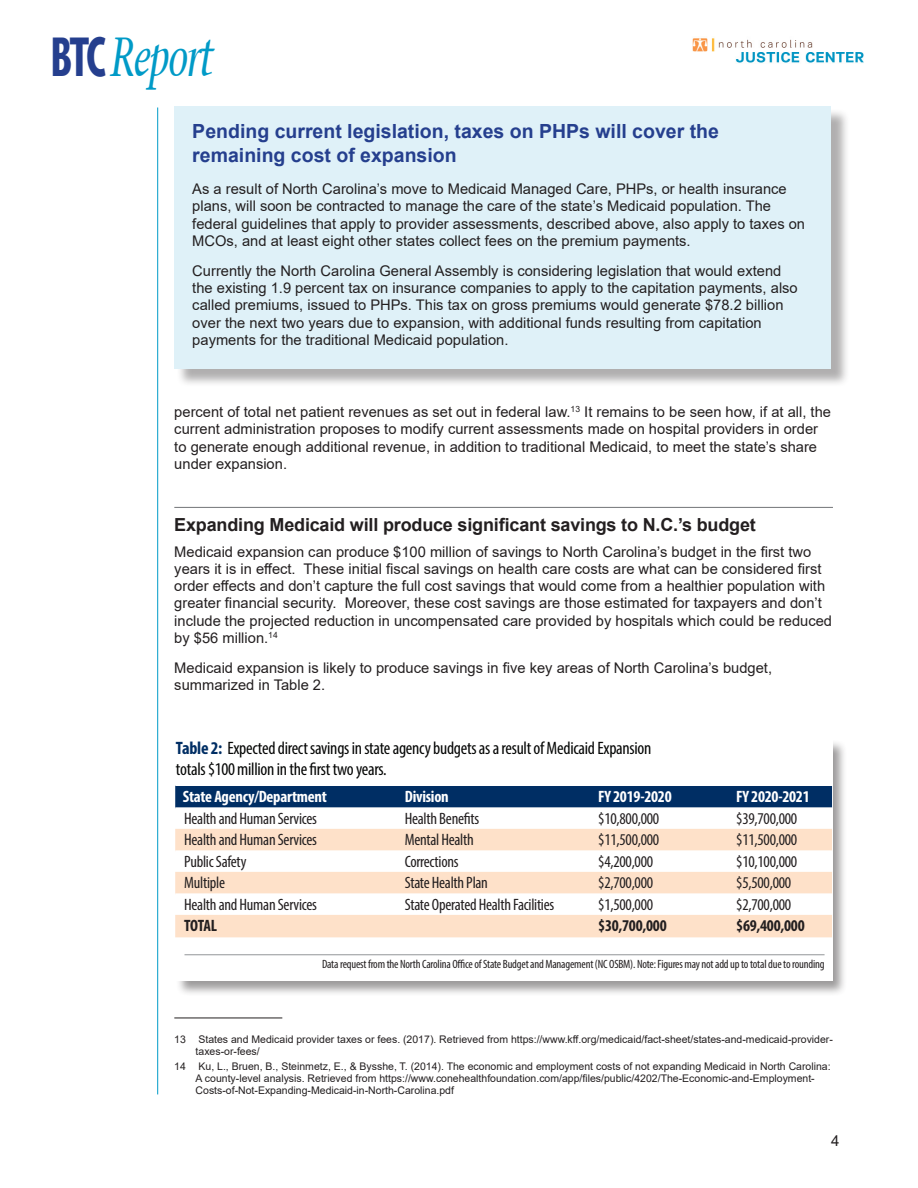
<style>
.page{position:relative;width:918px;height:1188px;background:#fff}
.page>*{position:absolute;margin:0;border:0;box-sizing:border-box;transform-origin:0 0}
.t1{font:italic 54.75px "Mesouran Serif S Si";letter-spacing:-.03em;color:#009ac7;scale:.72 1}
.BOX_hed{font:700 19.5px/23.4px "Arial";color:#253f8e}
.TEXT{font:condensed 18px/21px "Myriad Pro";letter-spacing:-.015em;color:#050605}
.SUBHED_2{font:700 18px "Arial";letter-spacing:-.01em;color:#231f20}
.TEXT-2{font:condensed 16.5px "Myriad Pro";letter-spacing:-.015em;color:#231f20}
.TEXT-3{font:700 condensed 16.5px "Myriad Pro";letter-spacing:-.015em;color:#fff}
.TEXT-4{font:700 condensed 16.5px "Myriad Pro";letter-spacing:-.015em;color:#231f20}
.t2{font:15px "Arial";color:#231f20}
.TEXT-5{font:14.7px/17.2px "Arial";color:#231f20}
.TEXT-6{font:condensed 12px "Myriad Pro";letter-spacing:-.015em;color:#231f20}
.footnotes_updated{font:10.5px/12px "Arial";color:#231f20}
.s1{font-family:"Mesouran Sans Black S Si";font-weight:700;font-style:normal;color:#253f8e}
.s2{font-weight:700;color:#002e64}
</style>
<div class="page">
<img style="left:692px;top:38px;width:172px;height:25px">
<hr style="left:157px;top:108px;width:1px;height:986px;background:#009bc8">
<hr style="left:174px;top:507px;width:659px;height:1px;background:#808285">
<hr style="left:174px;top:1018px;width:108px;height:1px;background:#231f20">
<div style="left:177px;top:109px;width:673px;height:279px;background:#231f20;opacity:.36"></div>
<div style="left:174px;top:106px;width:657px;height:263px;background:#dff1f8"></div>
<div style="left:175px;top:739px;width:673px;height:257px;background:#231f20;opacity:.45"></div>
<div style="left:176px;top:740px;width:656px;height:240px;background:#fff"></div>
<div style="left:175px;top:790px;width:657px;height:157px;background:#fff"></div>
<div style="left:175px;top:786px;width:657px;height:22px;background:#002e64"></div>
<div style="left:175px;top:807px;width:657px;height:23px;background:#fff"></div>
<div style="left:175px;top:829px;width:657px;height:22px;background:#fee1c9"></div>
<div style="left:175px;top:850px;width:657px;height:23px;background:#fff"></div>
<div style="left:175px;top:872px;width:657px;height:22px;background:#fee1c9"></div>
<div style="left:175px;top:893px;width:657px;height:23px;background:#fff"></div>
<div style="left:175px;top:915px;width:657px;height:22px;background:#fee1c9"></div>
<div style="left:176px;top:733px;width:656px;height:52px;background:#fff"></div>
<hr style="left:184px;top:955px;width:641px;height:1px;background:#939598">
<h1 class="t1" style="left:51px;top:24px;width:226px"><span class="s1">BTC</span> Report</h1>
<p class="BOX_hed" style="left:192px;top:120px;width:528px">Pending current legislation, taxes on PHPs will cover the remaining cost of expansion</p>
<p class="TEXT-5" style="left:192px;top:180px;width:614px">As a result of North Carolina’s move to Medicaid Managed Care, PHPs, or health insurance plans, will soon be contracted to manage the care of the state’s Medicaid population. The federal guidelines that apply to provider assessments, described above, also apply to taxes on MCOs, and at least eight other states collect fees on the premium payments.</p>
<p class="TEXT-5" style="left:192px;top:262px;width:607px">Currently the North Carolina General Assembly is considering legislation that would extend the existing 1.9 percent tax on insurance companies to apply to the capitation payments, also called premiums, issued to PHPs. This tax on gross premiums would generate $78.2 billion over the next two years due to expansion, with additional funds resulting from capitation payments for the traditional Medicaid population.</p>
<p class="TEXT-5" style="left:174px;top:403px;width:658px">percent of total net patient revenues as set out in federal law.<sup>13</sup> It remains to be seen how, if at all, the current administration proposes to modify current assessments made on hospital providers in order to generate enough additional revenue, in addition to traditional Medicaid, to meet the state’s share under expansion.</p>
<p class="SUBHED_2" style="left:174px;top:512px;width:583px">Expanding Medicaid will produce significant savings to N.C.’s budget</p>
<p class="TEXT-5" style="left:174px;top:543px;width:659px">Medicaid expansion can produce $100 million of savings to North Carolina’s budget in the first two years it is in effect. These initial fiscal savings on health care costs are what can be considered first order effects and don’t capture the full cost savings that would come from a healthier population with greater financial security. Moreover, these cost savings are those estimated for taxpayers and don’t include the projected reduction in uncompensated care provided by hospitals which could be reduced by $56 million.<sup>14</sup></p>
<p class="TEXT-5" style="left:174px;top:659px;width:599px">Medicaid expansion is likely to produce savings in five key areas of North Carolina’s budget, summarized in Table 2.</p>
<p class="TEXT" style="left:176px;top:737px;width:477px"><span class="s2">Table 2:</span> Expected direct savings in state agency budgets as a result of Medicaid Expansion totals $100 million in the first two years.</p>
<p class="TEXT-3" style="left:183px;top:787px;width:146px">State Agency/Department</p>
<p class="TEXT-3" style="left:405px;top:787px;width:46px">Division</p>
<p class="TEXT-3" style="left:598px;top:787px;width:75px">FY 2019-2020</p>
<p class="TEXT-3" style="left:736px;top:787px;width:75px">FY 2020-2021</p>
<p class="TEXT-2" style="left:184px;top:808px;width:134px">Health and Human Services</p>
<p class="TEXT-2" style="left:405px;top:808px;width:76px">Health Benefits</p>
<p class="TEXT-2" style="left:598px;top:808px;width:63px">$10,800,000</p>
<p class="TEXT-2" style="left:736px;top:808px;width:63px">$39,700,000</p>
<p class="TEXT-2" style="left:184px;top:830px;width:134px">Health and Human Services</p>
<p class="TEXT-2" style="left:405px;top:830px;width:71px">Mental Health</p>
<p class="TEXT-2" style="left:598px;top:830px;width:63px">$11,500,000</p>
<p class="TEXT-2" style="left:736px;top:830px;width:63px">$11,500,000</p>
<p class="TEXT-2" style="left:184px;top:851px;width:64px">Public Safety</p>
<p class="TEXT-2" style="left:405px;top:851px;width:55px">Corrections</p>
<p class="TEXT-2" style="left:598px;top:851px;width:56px">$4,200,000</p>
<p class="TEXT-2" style="left:736px;top:851px;width:63px">$10,100,000</p>
<p class="TEXT-2" style="left:184px;top:873px;width:42px">Multiple</p>
<p class="TEXT-2" style="left:405px;top:873px;width:85px">State Health Plan</p>
<p class="TEXT-2" style="left:598px;top:873px;width:56px">$2,700,000</p>
<p class="TEXT-2" style="left:736px;top:873px;width:56px">$5,500,000</p>
<p class="TEXT-2" style="left:184px;top:894px;width:134px">Health and Human Services</p>
<p class="TEXT-2" style="left:405px;top:894px;width:151px">State Operated Health Facilities</p>
<p class="TEXT-2" style="left:598px;top:894px;width:56px">$1,500,000</p>
<p class="TEXT-2" style="left:736px;top:894px;width:56px">$2,700,000</p>
<p class="TEXT-4" style="left:184px;top:916px;width:34px">TOTAL</p>
<p class="TEXT-4" style="left:598px;top:916px;width:70px">$30,700,000</p>
<p class="TEXT-4" style="left:736px;top:916px;width:70px">$69,400,000</p>
<p class="TEXT-6" style="left:322px;top:957px;width:504px">Data request from the North Carolina Office of State Budget and Management (NC OSBM). Note: Figures may not add up to total due to rounding</p>
<p class="footnotes_updated" style="left:196px;top:1034px;width:639px;text-indent:-21px">13 States and Medicaid provider taxes or fees. (2017). Retrieved from https://www.kff.org/medicaid/fact-sheet/states-and-medicaid-provider&shy;taxes-or-fees/</p>
<p class="footnotes_updated" style="left:196px;top:1061px;width:637px;text-indent:-21px">14 Ku, L., Bruen, B., Steinmetz, E., &amp; Bysshe, T. (2014). The economic and employment costs of not expanding Medicaid in North Carolina:<br>A county-level analysis. Retrieved from https://www.conehealthfoundation.com/app/files/public/4202/The-Economic-and-Employment-<br>Costs-of-Not-Expanding-Medicaid-in-North-Carolina.pdf</p>
<p class="t2" style="left:831px;top:1131px;width:10px">4</p>
</div>
